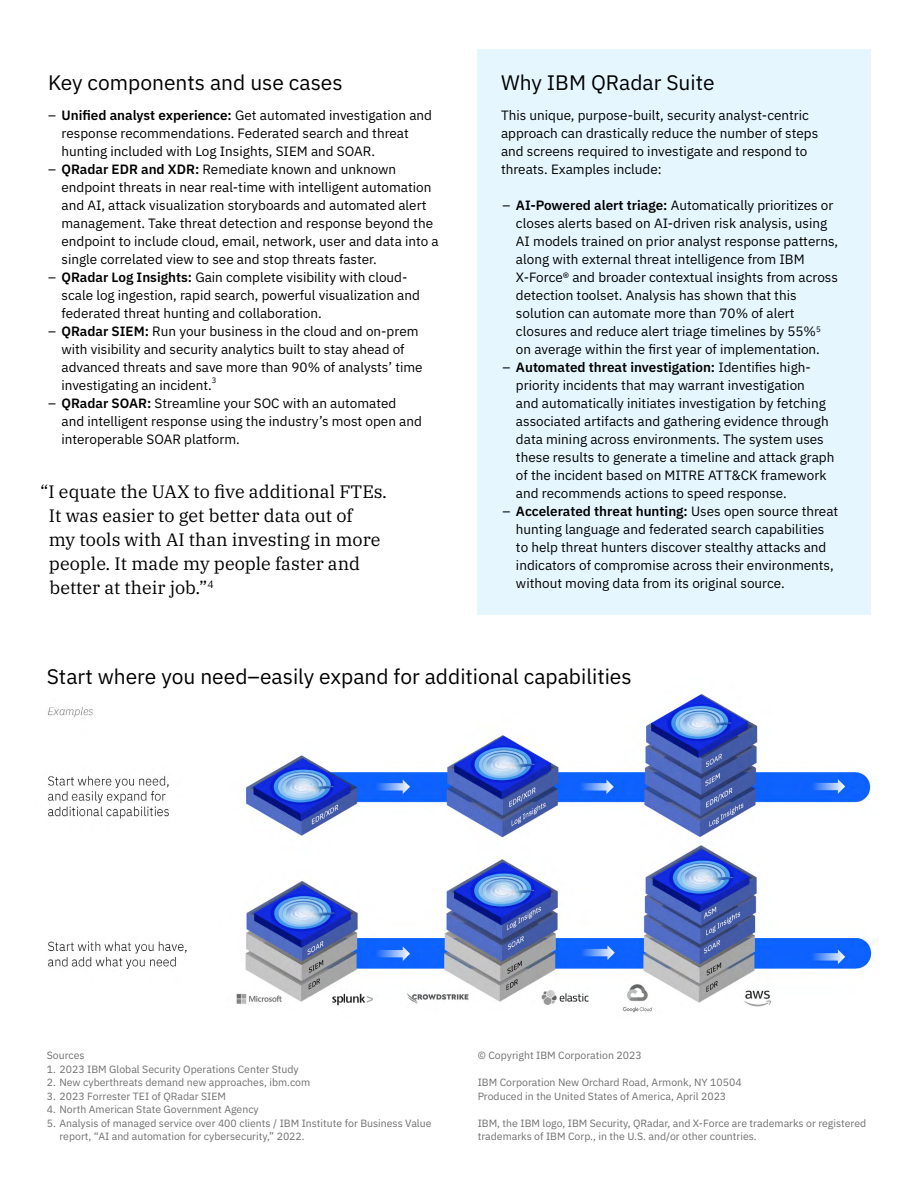
<style>
.page{position:relative;width:918px;height:1188px;background:#fff}
.page>*{position:absolute;margin:0;border:0;box-sizing:border-box;transform-origin:0 0}
.t1{font:21px "IBM Plex Sans";color:#000}
.t2{font:18px/24px "IBM Plex Serif";color:#000}
.t3{font:13.5px/18px "IBM Plex Sans";color:#000}
.t4{font:10.5px/13.5px "IBM Plex Sans";color:#6f6f6f}
.t5{font:7.8px "IBM Plex Sans";color:#000}
.s1{font-weight:600}
</style>
<div class="page">
<div style="left:478px;top:49px;width:393px;height:566px;background:#e5f6ff"></div>
<img style="left:48px;top:693px;width:827px;height:320px">
<h1 class="t1" style="left:48px;top:67px;width:296px">Key components and use cases</h1>
<p class="t3" style="left:62px;top:105px;width:372px;text-indent:-14px">– <span class="s1">Unified analyst experience:</span> Get automated investigation and response recommendations. Federated search and threat hunting included with Log Insights, SIEM and SOAR.</p>
<p class="t3" style="left:62px;top:159px;width:379px;text-indent:-14px">– <span class="s1">QRadar EDR and XDR:</span> Remediate known and unknown endpoint threats in near real-time with intelligent automation and AI, attack visualization storyboards and automated alert management. Take threat detection and response beyond the endpoint to include cloud, email, network, user and data into a single correlated view to see and stop threats faster.</p>
<p class="t3" style="left:62px;top:267px;width:360px;text-indent:-14px">– <span class="s1">QRadar Log Insights:</span> Gain complete visibility with cloud&shy;scale log ingestion, rapid search, powerful visualization and federated threat hunting and collaboration.</p>
<p class="t3" style="left:62px;top:321px;width:363px;text-indent:-14px">– <span class="s1">QRadar SIEM:</span> Run your business in the cloud and on-prem with visibility and security analytics built to stay ahead of advanced threats and save more than 90% of analysts’ time investigating an incident.</p>
<p class="t5" style="left:212px;top:374px;width:6px">3</p>
<p class="t3" style="left:62px;top:393px;width:362px;text-indent:-14px">– <span class="s1">QRadar SOAR:</span> Streamline your SOC with an automated and intelligent response using the industry’s most open and interoperable SOAR platform.</p>
<h2 class="t2" style="left:49px;top:478px;width:340px;text-indent:-9px">“I equate the UAX to five additional FTEs.<br>It was easier to get better data out of<br>my tools with AI than investing in more people. It made my people faster and better at their job.”<sup>4</sup></h2>
<h1 class="t1" style="left:501px;top:66px;width:215px">Why IBM QRadar Suite</h1>
<p class="t3" style="left:501px;top:105px;width:319px">This unique, purpose-built, security analyst-centric approach can drastically reduce the number of steps and screens required to investigate and respond to threats. Examples include:</p>
<p class="t3" style="left:516px;top:195px;width:324px;text-indent:-13px">– <span class="s1">AI-Powered alert triage:</span> Automatically prioritizes or closes alerts based on AI-driven risk analysis, using AI models trained on prior analyst response patterns, along with external threat intelligence from IBM X-Force® and broader contextual insights from across detection toolset. Analysis has shown that this solution can automate more than 70% of alert closures and reduce alert triage timelines by 55%<sup>5 </sup>on average within the first year of implementation.</p>
<p class="t3" style="left:516px;top:357px;width:320px;text-indent:-14px">– <span class="s1">Automated threat investigation:</span> Identifies high&shy;priority incidents that may warrant investigation<br>and automatically initiates investigation by fetching associated artifacts and gathering evidence through data mining across environments. The system uses these results to generate a timeline and attack graph of the incident based on MITRE ATT&amp;CK framework and recommends actions to speed response.</p>
<p class="t3" style="left:516px;top:501px;width:324px;text-indent:-14px">– <span class="s1">Accelerated threat hunting:</span> Uses open source threat hunting language and federated search capabilities to help threat hunters discover stealthy attacks and indicators of compromise across their environments, without moving data from its original source.</p>
<h1 class="t1" style="left:47px;top:661px;width:586px">Start where you need–easily expand for additional capabilities</h1>
<p class="t4" style="left:47px;top:1048px;width:39px">Sources</p>
<p class="t4" style="left:47px;top:1061px;width:254px">1. 2023 IBM Global Security Operations Center Study</p>
<p class="t4" style="left:47px;top:1075px;width:265px">2. New cyberthreats demand new approaches, ibm.com</p>
<p class="t4" style="left:47px;top:1088px;width:181px">3. 2023 Forrester TEI of QRadar SIEM</p>
<p class="t4" style="left:47px;top:1102px;width:214px">4. North American State Government Agency</p>
<p class="t4" style="left:60px;top:1115px;width:374px;text-indent:-13px">5. Analysis of managed service over 400 clients / IBM Institute for Business Value report, “AI and automation for cybersecurity,” 2022.</p>
<p class="t4" style="left:478px;top:1048px;width:165px">© Copyright IBM Corporation 2023</p>
<p class="t4" style="left:478px;top:1075px;width:266px">IBM Corporation New Orchard Road, Armonk, NY 10504<br>Produced in the United States of America, April 2023</p>
<p class="t4" style="left:478px;top:1115px;width:390px">IBM, the IBM logo, IBM Security, QRadar, and X-Force are trademarks or registered trademarks of IBM Corp., in the U.S. and/or other countries.</p>
</div>
